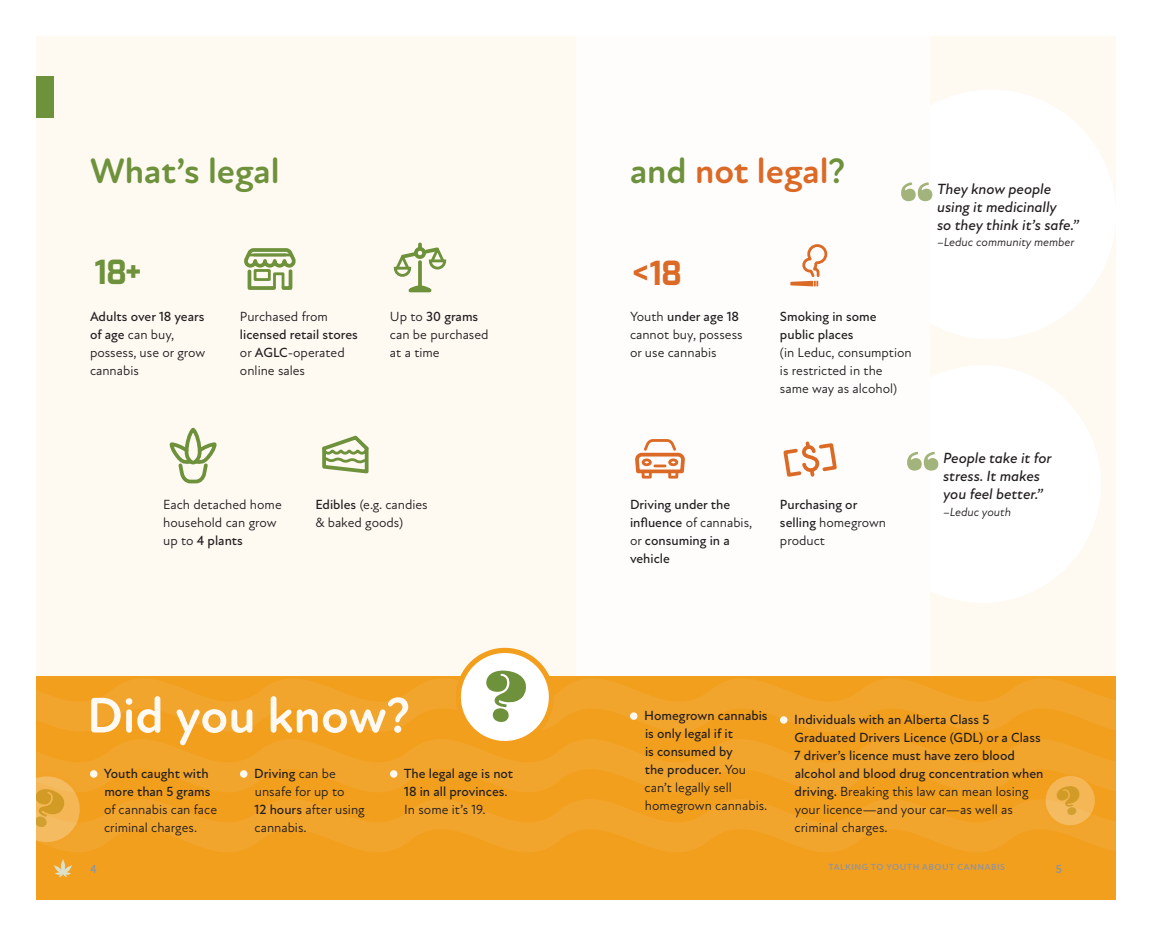
<style>
.page{position:relative;width:1152px;height:936px;background:#fff}
.page>*{position:absolute;margin:0;border:0;box-sizing:border-box;transform-origin:0 0}
.t1{font:900 69.15px "Blenny";color:#a2b37c}
.t2{font:700 51px "Atten Round New";color:#fefaf3}
.t3{font:700 36px "Atten Round New";color:#dc6a27}
.t4{font:700 36px "Atten Round New";color:#6e913c}
.t5{font:33.75px "Industry Inc Base";color:#6e913c}
.t6{font:33.75px "Industry Inc Base";color:#dc6a27}
.t7{font:italic 500 15px/18px "Atten New";color:#231f20}
.t8{font:500 13.5px/18px "Atten New";color:#231f20}
.t9{font:13.5px/18px "Atten New";color:#231f20}
.t10{font:italic 12px "Atten New";color:#231f20}
.t11{font:700 12px "Atten Round New";color:#939598}
.t12{font:700 9px "Atten Round New";letter-spacing:.06em;color:#939598}
.s1{color:#6e913c}
.s2{font-weight:500}
.s3{font-weight:400}
</style>
<div class="page">
<div style="left:36px;top:36px;width:1080px;height:581px;background:#fef9f1"></div>
<div style="left:863px;top:365px;width:238px;height:238px;background:#fff;border-radius:50%"></div>
<div style="left:866px;top:90px;width:250px;height:249px;background:#fff;border-radius:50%"></div>
<div style="left:576px;top:36px;width:354px;height:864px;background:#fefdfc"></div>
<div style="left:36px;top:676px;width:1080px;height:224px;background:#f29f1e"></div>
<div style="left:84px;top:237px;width:70px;height:69px;background:#fef9f1;border-radius:50%"></div>
<div style="left:36px;top:76px;width:18px;height:42px;background:#6e913c"></div>
<svg style="left:241px;top:246px;width:56px;height:46px"></svg>
<div style="left:254px;top:269px;width:17px;height:12px;border:3px solid #6e913c"></div>
<hr style="left:248px;top:254px;width:43px;height:2px;background:#6e913c">
<svg style="left:418px;top:278px;width:4px;height:8px"></svg>
<svg style="left:398px;top:286px;width:37px;height:10px"></svg>
<svg style="left:392px;top:243px;width:56px;height:35px"></svg>
<div style="left:414px;top:247px;width:12px;height:12px;border:4px solid #6e913c;border-radius:50%"></div>
<svg style="left:168px;top:424px;width:50px;height:61px"></svg>
<svg style="left:319px;top:433px;width:53px;height:43px"></svg>
<svg style="left:790px;top:244px;width:38px;height:42px"></svg>
<svg style="left:635px;top:439px;width:50px;height:40px"></svg>
<svg style="left:783px;top:441px;width:54px;height:36px"></svg>
<svg style="left:36px;top:617px;width:1080px;height:260px"></svg>
<h3 class="t4" style="left:90px;top:149px;width:191px">What’s legal</h3>
<h3 class="t3" style="left:630px;top:149px;width:217px"><span class="s1">and</span> not legal<span class="s1">?</span></h3>
<h1 class="t1" style="left:900px;top:165px;width:36px">“</h1>
<p class="t7" style="left:937px;top:180px;width:143px">They know people using it medicinally<br>so they think it’s safe.”</p>
<p class="t10" style="left:937px;top:235px;width:139px">–Leduc community member</p>
<h3 class="t5" style="left:94px;top:252px;width:49px">18+</h3>
<h3 class="t6" style="left:632px;top:252px;width:51px">&lt;18</h3>
<p class="t9" style="left:90px;top:308px;width:117px"><span class="s2">Adults over 18 years of age</span> can buy, possess, use or grow cannabis</p>
<p class="t9" style="left:630px;top:308px;width:114px">Youth <span class="s2">under age 18 </span>cannot buy, possess or use cannabis</p>
<p class="t9" style="left:240px;top:308px;width:90px">Purchased from</p>
<p class="t8" style="left:240px;top:326px;width:119px">licensed retail stores <span class="s3">or</span> AGLC<span class="s3">-operated online sales</span></p>
<p class="t9" style="left:390px;top:308px;width:100px">Up to <span class="s2">30 grams </span>can be purchased at a time</p>
<p class="t8" style="left:780px;top:308px;width:98px">Smoking in some public places</p>
<p class="t9" style="left:780px;top:344px;width:133px">(in Leduc, consumption is restricted in the same way as alcohol)</p>
<p class="t9" style="left:315px;top:496px;width:114px"><span class="s2">Edibles</span> (e.g. candies &amp; baked goods)</p>
<p class="t8" style="left:630px;top:496px;width:124px">Driving under the influence <span class="s3">of cannabis, or</span> consuming in a vehicle</p>
<p class="t9" style="left:163px;top:496px;width:120px">Each detached home household can grow up to <span class="s2">4 plants</span></p>
<p class="t8" style="left:780px;top:496px;width:108px">Purchasing or selling <span class="s3">homegrown product</span></p>
<h1 class="t1" style="left:906px;top:435px;width:36px">“</h1>
<p class="t7" style="left:943px;top:449px;width:110px">People take it for stress. It makes you feel better.”</p>
<p class="t10" style="left:943px;top:504px;width:69px">–Leduc youth</p>
<h2 class="t2" style="left:87px;top:685px;width:325px">Did you know?</h2>
<p class="t8" style="left:104px;top:764px;width:108px">Youth caught with more than 5 grams</p>
<p class="t9" style="left:104px;top:800px;width:115px">of cannabis can face criminal charges.</p>
<p class="t9" style="left:254px;top:764px;width:112px"><span class="s2">Driving</span> can be unsafe for up to<br><span class="s2">12 hours</span> after using cannabis.</p>
<p class="t8" style="left:404px;top:764px;width:111px">The legal age is not<br>18 in all provinces<span class="s3">.<br>In some it’s 19.</span></p>
<p class="t8" style="left:644px;top:707px;width:125px">Homegrown cannabis is only legal if it<br>is consumed by<br>the producer. <span class="s3">You can’t legally sell</span></p>
<p class="t9" style="left:645px;top:797px;width:124px">homegrown cannabis.</p>
<p class="t8" style="left:794px;top:710px;width:251px">Individuals with an Alberta Class 5<br>Graduated Drivers Licence (GDL) or a Class 7 driver’s licence must have zero blood alcohol and blood drug concentration when driving. <span class="s3">Breaking this law can mean losing your licence—and your car—as well as criminal charges.</span></p>
<p class="t11" style="left:90px;top:861px;width:8px">4</p>
<p class="t12" style="left:828px;top:862px;width:178px">TALKING TO YOUTH ABOUT CANNABIS</p>
<p class="t11" style="left:1056px;top:861px;width:8px">5</p>
</div>
